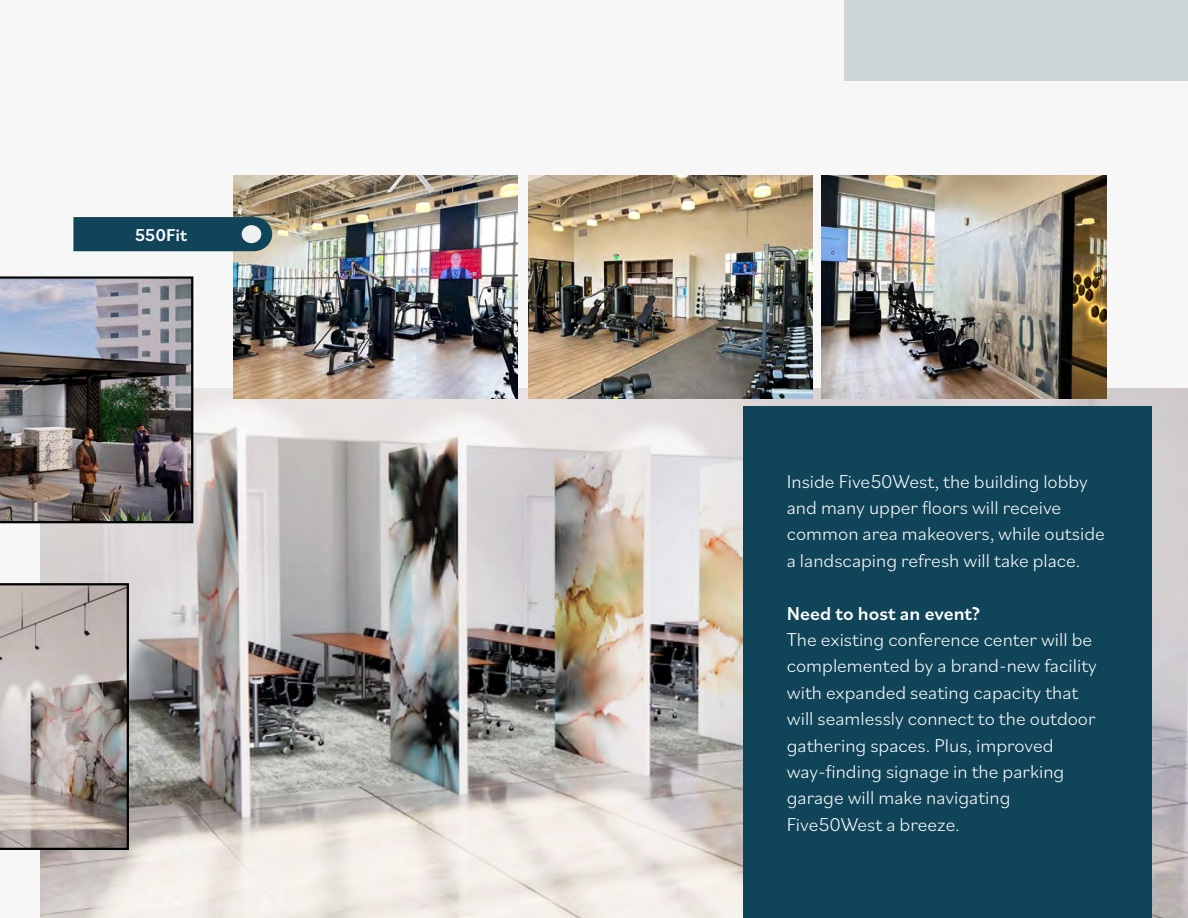
<style>
.page{position:relative;width:1188px;height:918px;background:#f7f7f7}
.page>*{position:absolute;margin:0;border:0;box-sizing:border-box;transform-origin:0 0}
.t1{font:300 19.5px/26.4px "Bilo";color:#fff}
.t2{font:500 19.5px "Bilo";color:#fff}
.t3{font:500 18px "Bilo";color:#fff}
</style>
<div class="page">
<div style="left:844px;top:0;width:344px;height:81px;background:#ced6d9"></div>
<img style="left:40px;top:389px;width:1148px;height:529px">
<img style="left:822px;top:176px;width:285px;height:222px">
<img style="left:529px;top:176px;width:283px;height:223px">
<img style="left:0;top:276px;width:193px;height:247px">
<svg style="left:0;top:583px;width:129px;height:267px;background:#aaa19e"></svg>
<img style="left:234px;top:176px;width:283px;height:223px">
<div style="left:73px;top:217px;width:199px;height:34px;background:#104459"></div>
<div style="left:242px;top:225px;width:19px;height:18px;background:#eff0f0;border-radius:50%"></div>
<div style="left:743px;top:406px;width:408px;height:512px;background:#104459"></div>
<p class="t3" style="left:135px;top:223px;width:54px">550Fit</p>
<p class="t1" style="left:787px;top:467px;width:319px">Inside Five50West, the building lobby and many upper floors will receive common area makeovers, while outside a landscaping refresh will take place.</p>
<p class="t2" style="left:787px;top:600px;width:195px">Need to host an event?</p>
<p class="t1" style="left:787px;top:625px;width:312px">The existing conference center will be complemented by a brand-new facility with expanded seating capacity that will seamlessly connect to the outdoor gathering spaces. Plus, improved way-finding signage in the parking garage will make navigating Five50West a breeze.</p>
</div>
